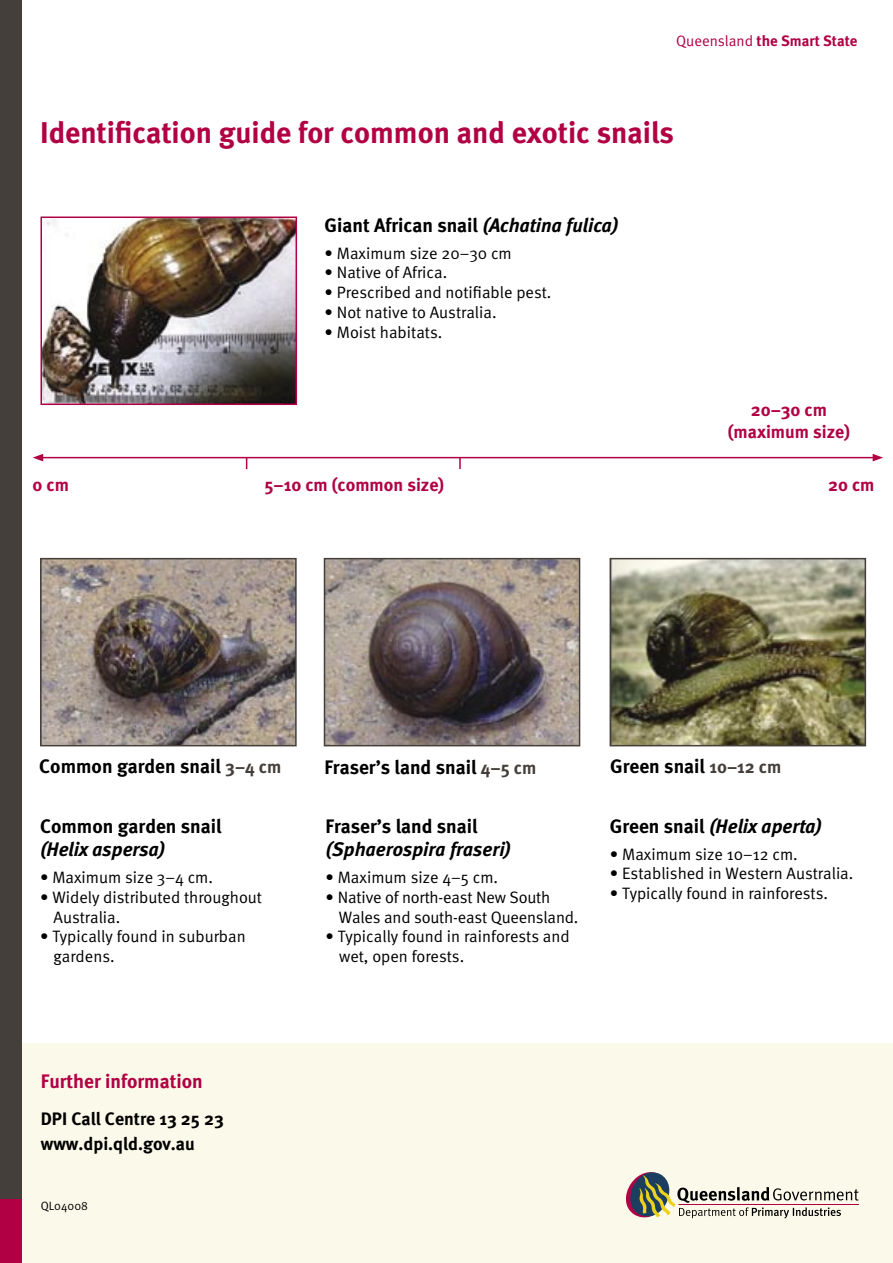
<style>
.page{position:relative;width:893px;height:1263px;background:#fff}
.page>*{position:absolute;margin:0;border:0;box-sizing:border-box;transform-origin:0 0}
.t1{font:700 30px "Meta";color:#b10044}
.t2{font:700 19.5px/23.4px "Meta";color:#000}
.t3{font:italic 700 19.5px/23.4px "Meta";color:#000}
.t4{font:700 19.5px "Meta";color:#b10044}
.t5{font:700 18px/21.6px "Meta";color:#b10044;text-align:center}
.t6{font:700 18px "Meta";color:#000}
.t7{font:16.5px/19.8px "Meta Normal";color:#000}
.t8{font:700 15px "Meta";color:#b10044}
.t9{font:12px "Meta Normal";color:#000}
.s1{font-family:"Meta Normal";font-weight:400}
.s2{font-style:italic}
.s3{font-size:18px;color:#453f3b}
.s4{font-style:normal}
</style>
<div class="page">
<div style="left:0;top:1043px;width:893px;height:220px;background:#fbf9e9"></div>
<div style="left:0;top:0;width:21px;height:1263px;background:#453f3b"></div>
<div style="left:0;top:1199px;width:21px;height:64px;background:#b10044"></div>
<svg style="left:626px;top:1172px;width:233px;height:46px"></svg>
<img style="left:43px;top:219px;width:251px;height:183px">
<div style="left:40px;top:216px;width:257px;height:189px;border:2px solid #b10044"></div>
<hr style="left:41px;top:457px;width:834px;height:1px;background:#b10044">
<svg style="left:33px;top:454px;width:10px;height:7px"></svg>
<svg style="left:873px;top:454px;width:10px;height:7px"></svg>
<svg style="left:459px;top:458px;width:2px;height:11px"></svg>
<img style="left:613px;top:561px;width:250px;height:182px">
<div style="left:610px;top:558px;width:256px;height:188px;border:2px solid #453f3b"></div>
<img style="left:327px;top:561px;width:250px;height:182px">
<div style="left:324px;top:558px;width:256px;height:188px;border:2px solid #453f3b"></div>
<img style="left:43px;top:561px;width:251px;height:182px">
<div style="left:40px;top:558px;width:257px;height:188px;border:2px solid #453f3b"></div>
<p class="t8" style="left:676px;top:32px;width:183px"><span class="s1">Queensland</span> the Smart State</p>
<p class="t1" style="left:40px;top:115px;width:635px">Identification guide for common and exotic snails</p>
<p class="t2" style="left:325px;top:213px;width:295px">Giant African snail <span class="s2">(Achatina fulica)</span></p>
<p class="t7" style="left:325px;top:243px;width:189px">• Maximum size 20–30 cm</p>
<p class="t7" style="left:325px;top:263px;width:124px">• Native of Africa.</p>
<p class="t7" style="left:325px;top:282px;width:228px">• Prescribed and notifiable pest.</p>
<p class="t7" style="left:325px;top:302px;width:174px">• Not native to Australia.</p>
<p class="t7" style="left:325px;top:322px;width:119px">• Moist habitats.</p>
<p class="t5" style="left:728px;top:399px;width:124px">20–30 cm (maximum size)</p>
<p class="t5" style="left:264px;top:474px;width:181px">5–10 cm (common size)</p>
<p class="t5" style="left:33px;top:474px;width:38px">0 cm</p>
<p class="t5" style="left:828px;top:474px;width:48px">20 cm</p>
<p class="t2" style="left:39px;top:754px;width:243px">Common garden snail <span class="s3">3–4 cm</span></p>
<p class="t2" style="left:324px;top:756px;width:213px">Fraser’s land snail <span class="s3">4–5 cm</span></p>
<p class="t2" style="left:610px;top:754px;width:173px">Green snail <span class="s3">10–12 cm</span></p>
<p class="t2" style="left:40px;top:814px;width:183px">Common garden snail <span class="s2">(Helix aspersa)</span></p>
<p class="t7" style="left:40px;top:867px;width:174px">• Maximum size 3–4 cm.</p>
<p class="t7" style="left:54px;top:887px;width:210px;text-indent:-14px">• Widely distributed throughout<br>Australia.</p>
<p class="t7" style="left:54px;top:927px;width:194px;text-indent:-14px">• Typically found in suburban gardens.</p>
<p class="t4" style="left:41px;top:1069px;width:163px">Further information</p>
<p class="t6" style="left:41px;top:1108px;width:184px">DPI Call Centre 13 25 23</p>
<p class="t6" style="left:41px;top:1133px;width:155px">www.dpi.qld.gov.au</p>
<p class="t9" style="left:41px;top:1199px;width:49px">QL04008</p>
<p class="t3" style="left:326px;top:814px;width:187px"><span class="s4">Fraser’s land snail </span>(Sphaerospira fraseri)</p>
<p class="t7" style="left:326px;top:867px;width:174px">• Maximum size 4–5 cm.</p>
<p class="t7" style="left:339px;top:887px;width:241px;text-indent:-13px">• Native of north-east New South<br>Wales and south-east Queensland.</p>
<p class="t7" style="left:339px;top:927px;width:232px;text-indent:-14px">• Typically found in rainforests and wet, open forests.</p>
<p class="t3" style="left:610px;top:814px;width:214px"><span class="s4">Green snail</span> (Helix aperta)</p>
<p class="t7" style="left:610px;top:844px;width:189px">• Maximum size 10–12 cm.</p>
<p class="t7" style="left:610px;top:864px;width:245px">• Established in Western Australia.</p>
<p class="t7" style="left:610px;top:883px;width:220px">• Typically found in rainforests.</p>
</div>
